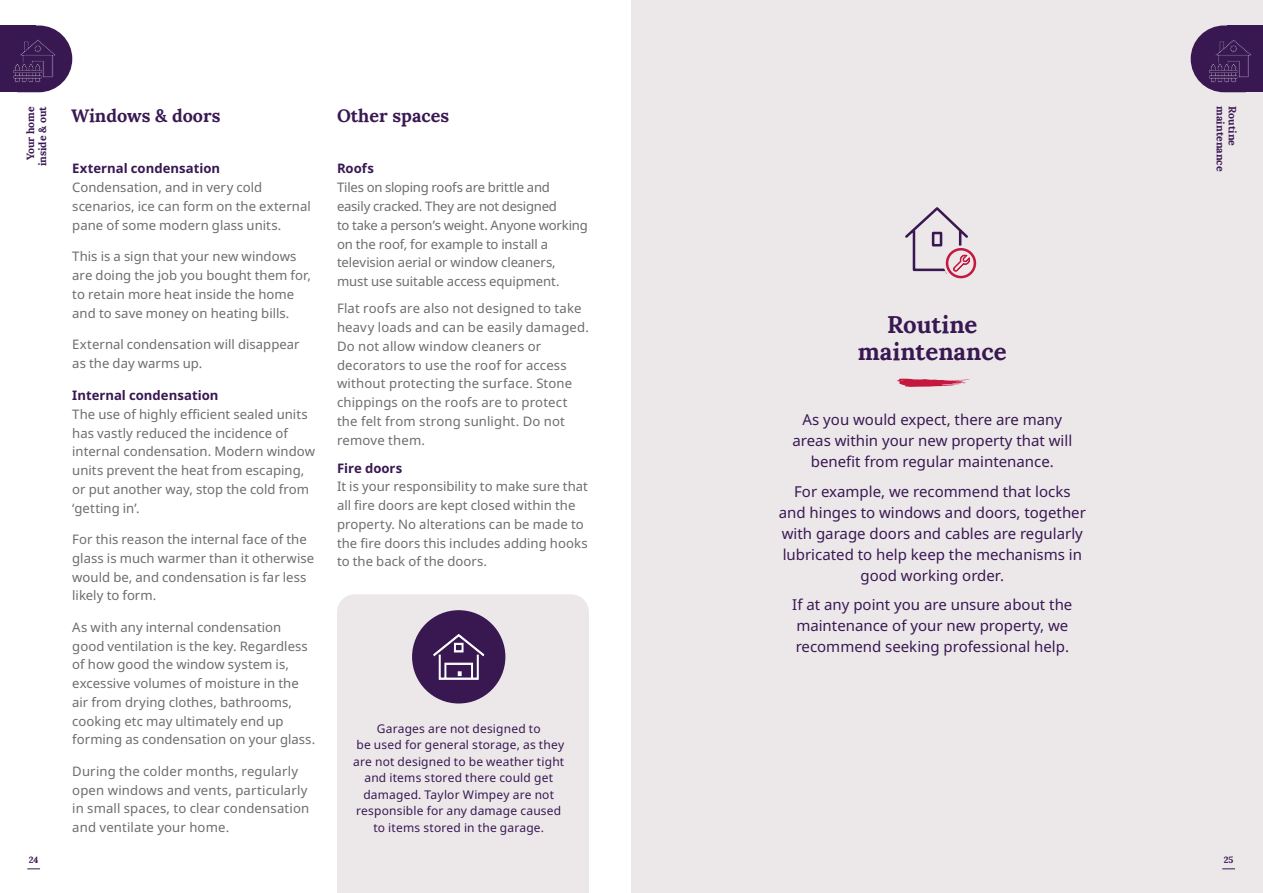
<style>
.page{position:relative;width:1263px;height:893px;background:#fff}
.page>*{position:absolute;margin:0;border:0;box-sizing:border-box;transform-origin:0 0}
._1__Location_Header{font:700 24px/27px "Lora";color:#391852;text-align:center}
._1__Location_Header-2{font:700 18px "Lora";color:#391852}
._2__Intro_body_copy{font:15px/21px "Noto Sans";color:#391852;text-align:center}
.Main_copy_text{font:13.2px/18.8px "Noto Sans";letter-spacing:.005em;color:#6c6d70}
.Body_copy_sub_heading{font:700 13.2px "Noto Sans";color:#391852}
.Main_copy_text-2{font:12px/16.5px "Noto Sans";letter-spacing:.015em;color:#391852;text-align:center}
._1__Location_Header-3{font:700 10.5px/12px "Lora";color:#391852;text-align:center}
.t1{font:700 9px "Lora";color:#391852}
</style>
<div class="page">
<div style="left:631px;top:0;width:632px;height:893px;background:#ece8ea"></div>
<div style="left:337px;top:594px;width:252px;height:299px;background:#ece8ea"></div>
<div style="left:412px;top:610px;width:93px;height:93px;background:#391852;border-radius:50%"></div>
<svg style="left:433px;top:634px;width:52px;height:46px"></svg>
<div style="left:0;top:26px;width:36px;height:66px;background:#391852"></div>
<div style="left:1227px;top:26px;width:36px;height:66px;background:#391852"></div>
<svg style="left:13px;top:26px;width:59px;height:66px"></svg>
<svg style="left:1191px;top:26px;width:60px;height:66px"></svg>
<svg style="left:943px;top:246px;width:35px;height:35px"></svg>
<div style="left:946px;top:248px;width:30px;height:30px;border:3px solid #c5183f;border-radius:50%"></div>
<svg style="left:905px;top:207px;width:65px;height:74px"></svg>
<svg style="left:897px;top:379px;width:73px;height:8px"></svg>
<svg style="left:27px;top:868px;width:13px;height:1px"></svg>
<svg style="left:1222px;top:868px;width:13px;height:1px"></svg>
<p class="_1__Location_Header-3" style="left:23px;top:166px;width:61px;rotate:-90deg">Your home inside &amp; out</p>
<p class="_1__Location_Header-2" style="left:71px;top:101px;width:151px">Windows &amp; doors</p>
<p class="_1__Location_Header-2" style="left:337px;top:101px;width:114px">Other spaces</p>
<p class="Body_copy_sub_heading" style="left:72px;top:159px;width:149px">External condensation</p>
<p class="Main_copy_text" style="left:72px;top:178px;width:240px">Condensation, and in very cold scenarios, ice can form on the external pane of some modern glass units.</p>
<p class="Main_copy_text" style="left:72px;top:247px;width:240px">This is a sign that your new windows are doing the job you bought them for, to retain more heat inside the home and to save money on heating bills.</p>
<p class="Main_copy_text" style="left:72px;top:335px;width:229px">External condensation will disappear as the day warms up.</p>
<p class="Body_copy_sub_heading" style="left:72px;top:386px;width:148px">Internal condensation</p>
<p class="Main_copy_text" style="left:72px;top:405px;width:244px">The use of highly efficient sealed units has vastly reduced the incidence of internal condensation. Modern window units prevent the heat from escaping, or put another way, stop the cold from ‘getting in’.</p>
<p class="Main_copy_text" style="left:72px;top:530px;width:243px">For this reason the internal face of the glass is much warmer than it otherwise would be, and condensation is far less likely to form.</p>
<p class="Main_copy_text" style="left:72px;top:618px;width:244px">As with any internal condensation good ventilation is the key. Regardless of how good the window system is, excessive volumes of moisture in the air from drying clothes, bathrooms, cooking etc may ultimately end up forming as condensation on your glass.</p>
<p class="Main_copy_text" style="left:72px;top:762px;width:238px">During the colder months, regularly open windows and vents, particularly in small spaces, to clear condensation and ventilate your home.</p>
<p class="Body_copy_sub_heading" style="left:337px;top:159px;width:38px">Roofs</p>
<p class="Main_copy_text" style="left:337px;top:178px;width:252px">Tiles on sloping roofs are brittle and<br>easily cracked. They are not designed<br>to take a person’s weight. Anyone working on the roof, for example to install a television aerial or window cleaners, must use suitable access equipment.</p>
<p class="Main_copy_text" style="left:337px;top:299px;width:253px">Flat roofs are also not designed to take heavy loads and can be easily damaged.<br>Do not allow window cleaners or decorators to use the roof for access without protecting the surface. Stone chippings on the roofs are to protect the felt from strong sunlight. Do not remove them.</p>
<p class="Body_copy_sub_heading" style="left:337px;top:458px;width:67px">Fire doors</p>
<p class="Main_copy_text" style="left:337px;top:477px;width:253px">It is your responsibility to make sure that all fire doors are kept closed within the property. No alterations can be made to the fire doors this includes adding hooks to the back of the doors.</p>
<p class="Main_copy_text-2" style="left:353px;top:721px;width:213px">Garages are not designed to<br>be used for general storage, as they are not designed to be weather tight and items stored there could get damaged. Taylor Wimpey are not responsible for any damage caused to items stored in the garage.</p>
<p class="_1__Location_Header" style="left:858px;top:308px;width:150px">Routine maintenance</p>
<p class="_2__Intro_body_copy" style="left:792px;top:410px;width:281px">As you would expect, there are many areas within your new property that will benefit from regular maintenance.</p>
<p class="_2__Intro_body_copy" style="left:779px;top:481px;width:309px">For example, we recommend that locks<br>and hinges to windows and doors, together with garage doors and cables are regularly lubricated to help keep the mechanisms in good working order.</p>
<p class="_2__Intro_body_copy" style="left:792px;top:594px;width:282px;text-align:left">If at any point you are unsure about the maintenance of your new property, we recommend seeking professional help.</p>
<p class="_1__Location_Header-3" style="left:1228px;top:106px;width:67px;rotate:90deg">maintenance</p>
<p class="_1__Location_Header-3" style="left:1240px;top:106px;width:41px;rotate:90deg">Routine</p>
<p class="t1" style="left:29px;top:852px;width:11px">24</p>
<p class="t1" style="left:1224px;top:852px;width:11px">25</p>
</div>
